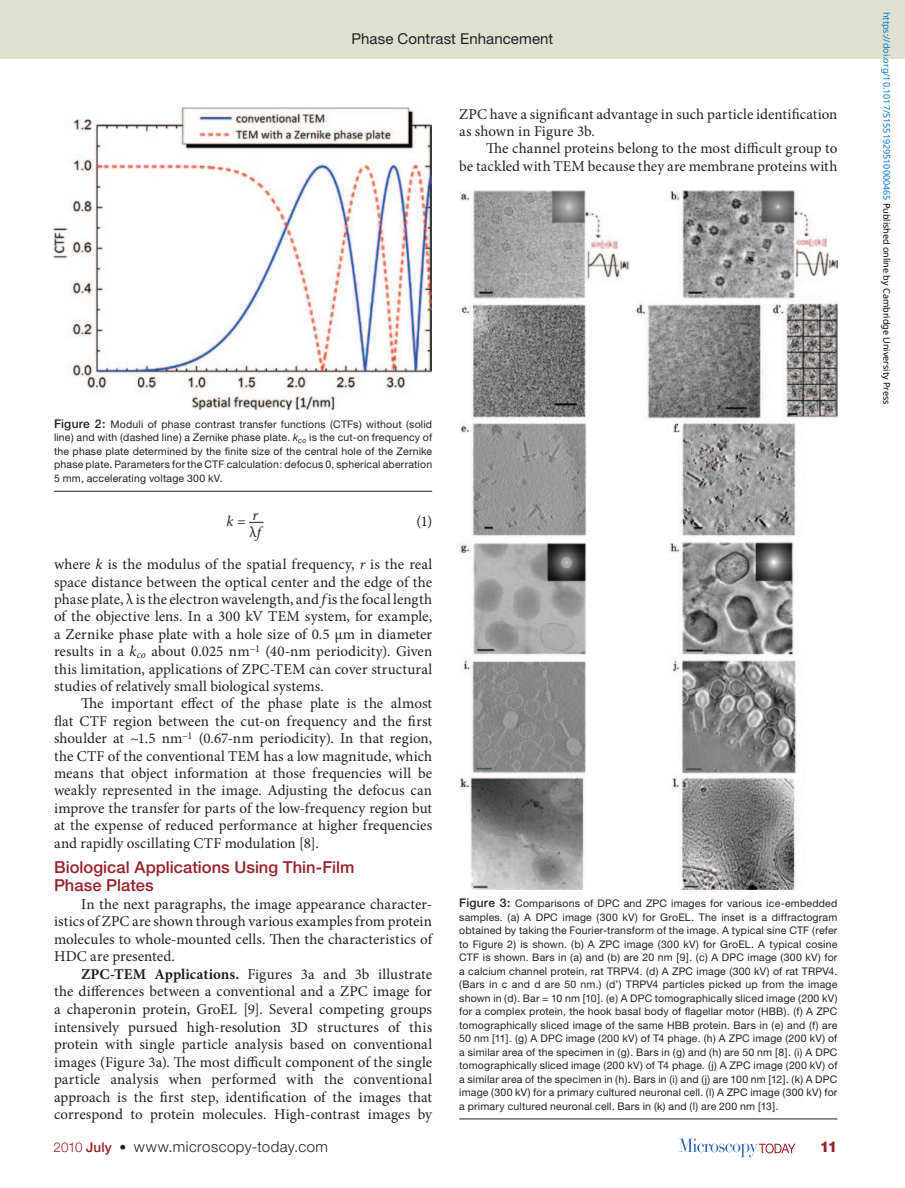
<style>
.page{position:relative;width:905px;height:1188px;background:#fff}
.page>*{position:absolute;margin:0;border:0;box-sizing:border-box;transform-origin:0 0}
.t1{font:500 16.5px/18px "Helvetica Neue";color:#98212a}
.t2{font:15px/17.4px "Minion Pro";letter-spacing:.005em;color:#231f20;text-align:justify}
.t3{font:300 15px "Helvetica Neue";letter-spacing:.03em;color:#231f20}
.t4{font:15px "Helvetica Neue";letter-spacing:.005em;color:#231f20}
.t5{font:italic 15px "Minion Pro";color:#231f20}
.t6{font:800 15px "Helvetica Neue";color:#98212a}
.t7{font:10.5px/13.5px "Helvetica Neue";letter-spacing:.02em;color:#231f20;text-align:justify}
.t8{font:9px "Noto Sans";color:#0172cf}
.s1{font-weight:500;font-size:12px}
.s2{font-style:italic}
.s3{font-style:normal}
.s4{font-weight:700}
.s5{font-size:13.5px;color:#98212a}
.s6{font-weight:500;font-size:13.5px;color:#98212a}
.s7{font-weight:500;font-size:13.5px}
.s8{color:#000}
</style>
<div class="page">
<svg style="left:679px;top:1139px;width:116px;height:18px"></svg>
<div style="left:0;top:0;width:904px;height:58px;background:#dfe1d0"></div>
<svg style="left:249px;top:522px;width:14px;height:1px"></svg>
<hr style="left:54px;top:491px;width:378px;height:1px;background:#231f20">
<img style="left:54px;top:108px;width:378px;height:301px">
<img style="left:459px;top:191px;width:378px;height:698px">
<hr style="left:459px;top:1119px;width:378px;height:1px;background:#231f20">
<p class="t4" style="left:351px;top:30px;width:203px">Phase Contrast Enhancement</p>
<p class="t2" style="left:459px;top:106px;width:380px">ZPC have a significant advantage in such particle identification as shown in Figure 3b.</p>
<p class="t2" style="left:459px;top:140px;width:379px;text-align:right">The channel proteins belong to the most difficult group to<br>be tackled with TEM because they are membrane proteins with</p>
<p class="t7" style="left:54px;top:417px;width:380px"><span class="s1">Figure 2:</span> Moduli of phase contrast transfer functions (CTFs) without (solid line) and with (dashed line) a Zernike phase plate. <span class="s2">k</span><sub>co</sub> is the cut-on frequency of the phase plate determined by the finite size of the central hole of the Zernike phase plate. Parameters for the CTF calculation: defocus 0, spherical aberration 5 mm, accelerating voltage 300 kV.</p>
<p class="t5" style="left:226px;top:508px;width:33px">k <span class="s3">=</span> r</p>
<p class="t2" style="left:416px;top:512px;width:17px">(1)</p>
<p class="t2" style="left:54px;top:516px;width:379px;line-height:32.4px;text-indent:195px">λ<span class="s2">f<br></span>where <span class="s2">k</span> is the modulus of the spatial frequency, <span class="s2">r</span> is the real</p>
<p class="t2" style="left:54px;top:573px;width:380px">space distance between the optical center and the edge of the phase plate, λ is the electron wavelength, and <span class="s2">f</span> is the focal length of the objective lens. In a 300 kV TEM system, for example, a Zernike phase plate with a hole size of 0.5 μm in diameter results in a <span class="s2">k</span><sub>co</sub> about 0.025 nm<sup>−1</sup> (40-nm periodicity). Given this limitation, applications of ZPC-TEM can cover structural studies of relatively small biological systems.</p>
<p class="t2" style="left:54px;top:695px;width:380px;text-indent:27px">The important effect of the phase plate is the almost flat CTF region between the cut-on frequency and the first shoulder at ~1.5 nm<sup>–1</sup> (0.67-nm periodicity). In that region, the CTF of the conventional TEM has a low magnitude, which means that object information at those frequencies will be weakly represented in the image. Adjusting the defocus can improve the transfer for parts of the low-frequency region but at the expense of reduced performance at higher frequencies and rapidly oscillating CTF modulation [8].</p>
<p class="t1" style="left:54px;top:858px;width:302px">Biological Applications Using Thin-Film<br>Phase Plates</p>
<p class="t2" style="left:54px;top:895px;width:379px;text-indent:27px">In the next paragraphs, the image appearance character&shy;istics of ZPC are shown through various examples from protein molecules to whole-mounted cells. Then the characteristics of HDC are presented.</p>
<p class="t2" style="left:54px;top:965px;width:379px;text-indent:27px"><span class="s4">ZPC-TEM Applications.</span> Figures 3a and 3b illustrate the differences between a conventional and a ZPC image for a chaperonin protein, GroEL [9]. Several competing groups intensively pursued high-resolution 3D structures of this protein with single particle analysis based on conventional images (Figure 3a). The most difficult component of the single particle analysis when performed with the conventional approach is the first step, identification of the images that correspond to protein molecules. High-contrast images by</p>
<p class="t7" style="left:459px;top:896px;width:380px"><span class="s1">Figure 3:</span> Comparisons of DPC and ZPC images for various ice-embedded samples. (a) A DPC image (300 kV) for GroEL. The inset is a diffractogram obtained by taking the Fourier-transform of the image. A typical sine CTF (refer to Figure 2) is shown. (b) A ZPC image (300 kV) for GroEL. A typical cosine CTF is shown. Bars in (a) and (b) are 20 nm [9]. (c) A DPC image (300 kV) for a calcium channel protein, rat TRPV4. (d) A ZPC image (300 kV) of rat TRPV4. (Bars in c and d are 50 nm.) (d’) TRPV4 particles picked up from the image shown in (d). Bar = 10 nm [10]. (e) A DPC tomographically sliced image (200 kV) for a complex protein, the hook basal body of flagellar motor (HBB). (f) A ZPC tomographically sliced image of the same HBB protein. Bars in (e) and (f) are 50 nm [11]. (g) A DPC image (200 kV) of T4 phage. (h) A ZPC image (200 kV) of a similar area of the specimen in (g). Bars in (g) and (h) are 50 nm [8]. (i) A DPC tomographically sliced image (200 kV) of T4 phage. (j) A ZPC image (200 kV) of a similar area of the specimen in (h). Bars in (i) and (j) are 100 nm [12]. (k) A DPC image (300 kV) for a primary cultured neuronal cell. (l) A ZPC image (300 kV) for a primary cultured neuronal cell. Bars in (k) and (l) are 200 nm [13].</p>
<p class="t3" style="left:54px;top:1137px;width:276px"><span class="s5">2010</span> <span class="s6">July</span> <span class="s7">•</span> www.microscopy-today.com</p>
<p class="t6" style="left:819px;top:1138px;width:19px">11</p>
<p class="t8" style="left:893px;top:12px;width:394px;rotate:90deg">https://doi.org/10.1017/S1551929510000465 <span class="s8">Published online by Cambridge University Press</span></p>
</div>
